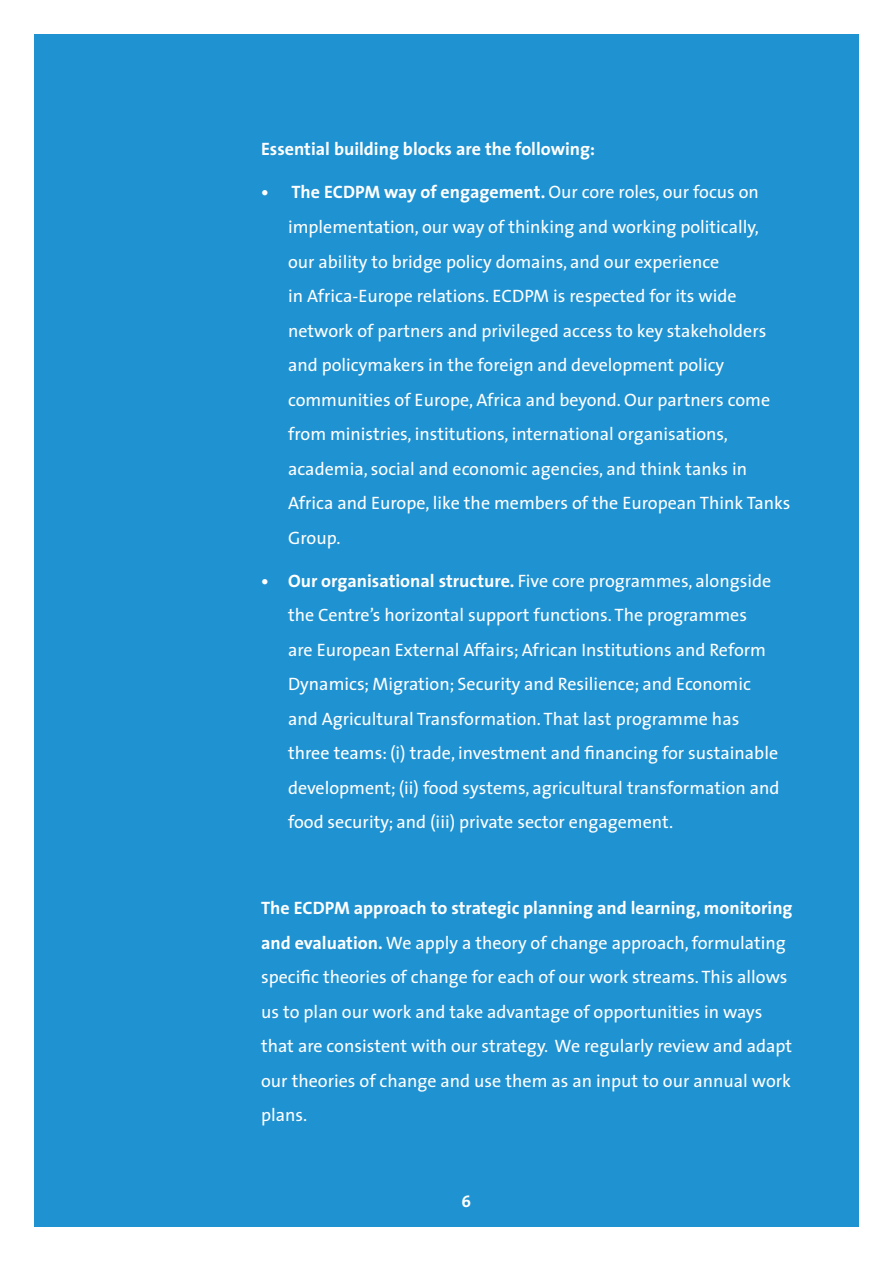
<style>
.page{position:relative;width:893px;height:1263px;background:#fff}
.page>*{position:absolute;margin:0;border:0;box-sizing:border-box;transform-origin:0 0}
.MAIN_BODY_TEXT{font:18px/34.5px "The Sans";color:#fff}
.MAIN_BODY_TEXT-2{font:700 18px "The Sans";color:#fff}
.t1{font:700 16.5px "The Sans";color:#fff}
.s1{font-weight:700}
</style>
<div class="page">
<div style="left:34px;top:34px;width:825px;height:1193px;background:#1f92d1"></div>
<p class="MAIN_BODY_TEXT-2" style="left:261px;top:134px;width:335px">Essential building blocks are the following:</p>
<p class="MAIN_BODY_TEXT" style="left:288px;top:175px;width:504px;text-indent:-27px"><span class="s1">• The ECDPM way of engagement.</span> Our core roles, our focus on implementation, our way of thinking and working politically,<br>our ability to bridge policy domains, and our experience<br>in Africa-Europe relations. ECDPM is respected for its wide network of partners and privileged access to key stakeholders and policymakers in the foreign and development policy communities of Europe, Africa and beyond. Our partners come from ministries, institutions, international organisations, academia, social and economic agencies, and think tanks in Africa and Europe, like the members of the European Think Tanks Group.</p>
<p class="MAIN_BODY_TEXT" style="left:288px;top:563px;width:493px;text-indent:-27px"><span class="s1">• Our organisational structure.</span> Five core programmes, alongside the Centre’s horizontal support functions. The programmes<br>are European External Affairs; African Institutions and Reform Dynamics; Migration; Security and Resilience; and Economic and Agricultural Transformation. That last programme has three teams: (i) trade, investment and financing for sustainable development; (ii) food systems, agricultural transformation and food security; and (iii) private sector engagement.</p>
<p class="MAIN_BODY_TEXT" style="left:261px;top:890px;width:533px"><span class="s1">The ECDPM approach to strategic planning and learning, monitoring and evaluation.</span> We apply a theory of change approach, formulating specific theories of change for each of our work streams. This allows us to plan our work and take advantage of opportunities in ways that are consistent with our strategy. We regularly review and adapt our theories of change and use them as an input to our annual work plans.</p>
<p class="t1" style="left:461px;top:1187px;width:11px">6</p>
</div>
